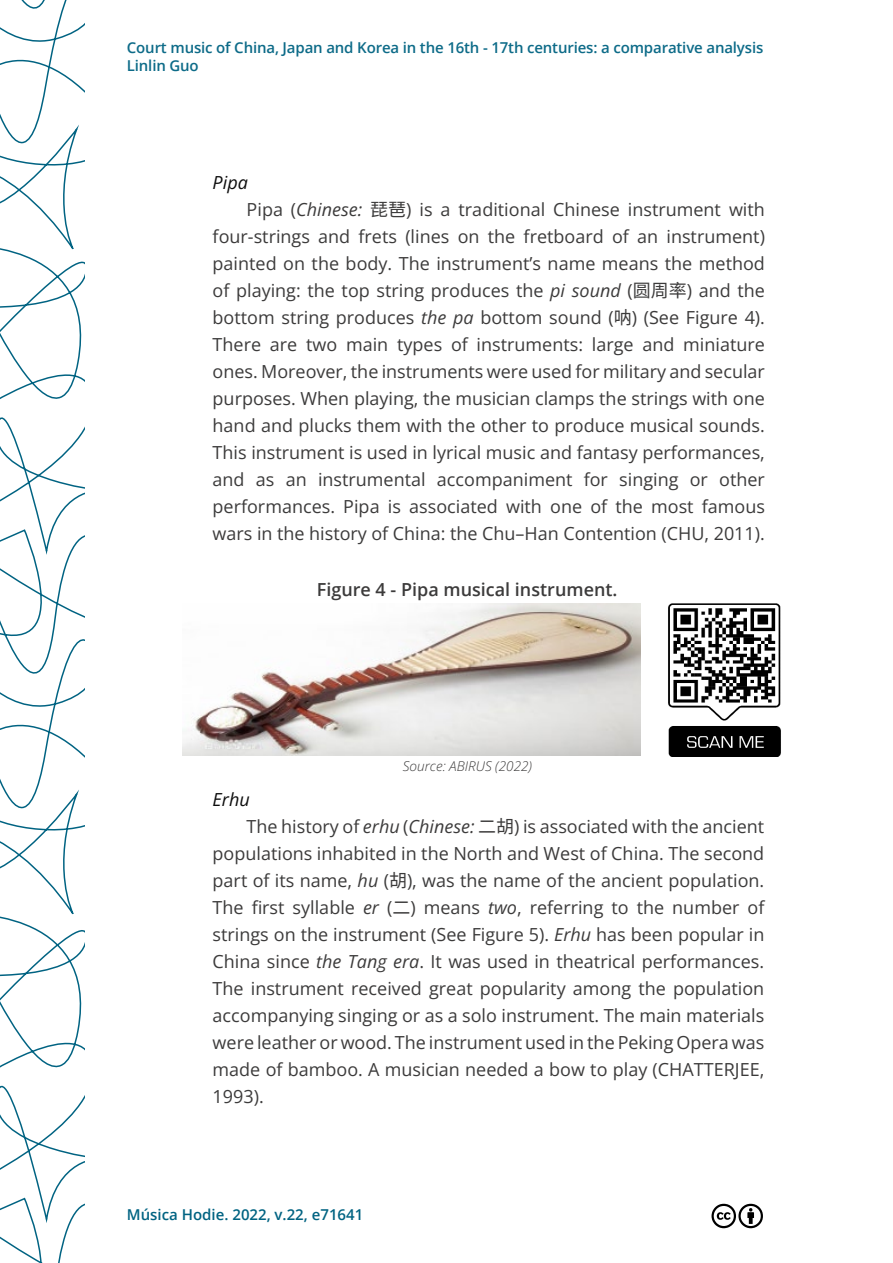
<style>
.page{position:relative;width:893px;height:1263px;background:#fff}
.page>*{position:absolute;margin:0;border:0;box-sizing:border-box;transform-origin:0 0}
.t1{font:18px "Open Sans";color:#3c3b3b}
.t2{font:600 18px "Open Sans";color:#3c3b3b}
.t3{font:italic 18px "Open Sans";color:#0d0d0d}
.t4{font:600 15px/18px "Open Sans";letter-spacing:-.01em;color:#0d6b88}
.t5{font:600 15px "Open Sans";color:#006382}
.t6{font:italic 13.5px "Open Sans";color:#3c3b3b}
.s1{font-style:italic}
.s2{font-family:"Noto Sans SC"}
</style>
<div class="page">
<svg style="left:0;top:0;width:84px;height:1263px"></svg>
<svg style="left:711px;top:1203px;width:52px;height:26px"></svg>
<img style="left:183px;top:604px;width:598px;height:153px">
<p class="t4" style="left:127px;top:38px;width:638px">Court music of China, Japan and Korea in the 16th - 17th centuries: a comparative analysis<br>Linlin Guo</p>
<p class="t3" style="left:213px;top:170px;width:37px">Pipa</p>
<p class="t1" style="left:247px;top:197px;width:520px">Pipa (<span class="s1">Chinese:</span> <span class="s2">琵琶</span>) is a traditional Chinese instrument with</p>
<p class="t1" style="left:213px;top:224px;width:554px">four-strings and frets (lines on the fretboard of an instrument)</p>
<p class="t1" style="left:213px;top:251px;width:554px">painted on the body. The instrument’s name means the method</p>
<p class="t1" style="left:213px;top:278px;width:554px">of playing: the top string produces the <span class="s1">pi sound</span> (<span class="s2">圆周率</span>) and the</p>
<p class="t1" style="left:213px;top:305px;width:554px">bottom string produces <span class="s1">the pa</span> bottom sound (<span class="s2">呐</span>) (See Figure 4).</p>
<p class="t1" style="left:213px;top:332px;width:554px">There are two main types of instruments: large and miniature</p>
<p class="t1" style="left:213px;top:359px;width:554px">ones. Moreover, the instruments were used for military and secular</p>
<p class="t1" style="left:213px;top:386px;width:554px">purposes. When playing, the musician clamps the strings with one</p>
<p class="t1" style="left:213px;top:413px;width:554px">hand and plucks them with the other to produce musical sounds.</p>
<p class="t1" style="left:213px;top:440px;width:554px">This instrument is used in lyrical music and fantasy performances,</p>
<p class="t1" style="left:213px;top:467px;width:554px">and as an instrumental accompaniment for singing or other</p>
<p class="t1" style="left:213px;top:494px;width:554px">performances. Pipa is associated with one of the most famous</p>
<p class="t1" style="left:213px;top:521px;width:554px">wars in the history of China: the Chu–Han Contention (CHU, 2011).</p>
<p class="t2" style="left:317px;top:577px;width:302px">Figure 4 - Pipa musical instrument.</p>
<p class="t6" style="left:403px;top:757px;width:131px">Source: ABIRUS (2022)</p>
<p class="t3" style="left:213px;top:787px;width:39px">Erhu</p>
<p class="t1" style="left:247px;top:814px;width:519px">The history of <span class="s1">erhu</span> (<span class="s1">Chinese:</span> <span class="s2">二胡</span>) is associated with the ancient</p>
<p class="t1" style="left:213px;top:841px;width:553px">populations inhabited in the North and West of China. The second</p>
<p class="t1" style="left:213px;top:868px;width:553px">part of its name, <span class="s1">hu</span> (<span class="s2">胡</span>), was the name of the ancient population.</p>
<p class="t1" style="left:213px;top:895px;width:553px">The first syllable <span class="s1">er</span> (<span class="s2">二</span>) means <span class="s1">two</span>, referring to the number of</p>
<p class="t1" style="left:213px;top:922px;width:553px">strings on the instrument (See Figure 5). <span class="s1">Erhu</span> has been popular in</p>
<p class="t1" style="left:213px;top:949px;width:553px">China since <span class="s1">the Tang era</span>. It was used in theatrical performances.</p>
<p class="t1" style="left:213px;top:976px;width:553px">The instrument received great popularity among the population</p>
<p class="t1" style="left:213px;top:1003px;width:553px">accompanying singing or as a solo instrument. The main materials</p>
<p class="t1" style="left:213px;top:1030px;width:553px">were leather or wood. The instrument used in the Peking Opera was</p>
<p class="t1" style="left:213px;top:1057px;width:553px">made of bamboo. A musician needed a bow to play (CHATTERJEE,</p>
<p class="t1" style="left:213px;top:1084px;width:53px">1993).</p>
<p class="t5" style="left:127px;top:1204px;width:238px">Música Hodie. 2022, v.22, e71641</p>
</div>
